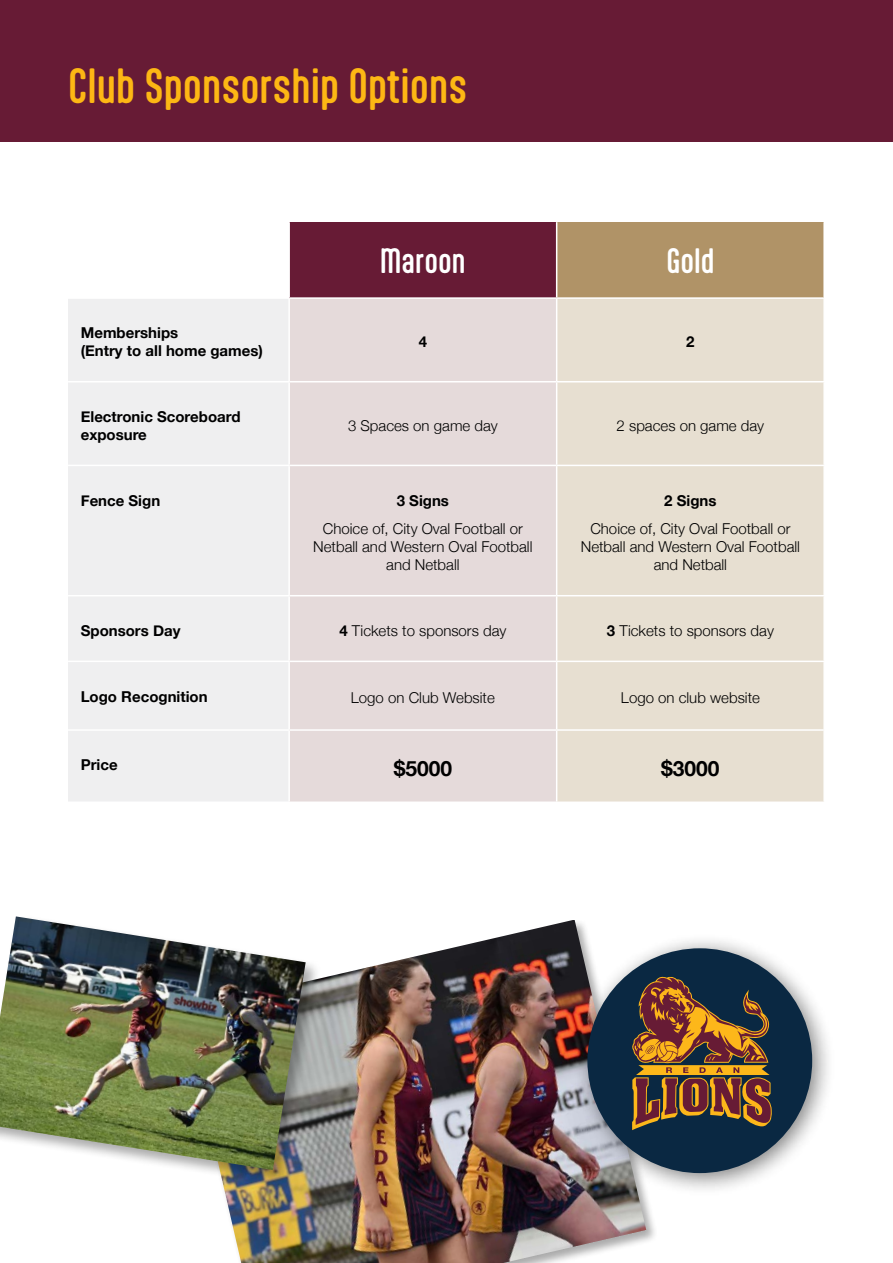
<style>
.page{position:relative;width:893px;height:1263px;background:#fff}
.page>*{position:absolute;margin:0;border:0;box-sizing:border-box;transform-origin:0 0}
.t1{font:500 42px "Aptly";color:#fdb714}
.t2{font:500 30px "Aptly";color:#fff}
.t3{font:700 21px "Helvetica Neue";color:#000}
.t4{font:300 15px/18px "Helvetica Neue";color:#000;text-align:center}
.t5{font:700 15px/18px "Helvetica Neue";color:#000}
.s1{font-weight:700}
</style>
<div class="page">
<div style="left:289px;top:222px;width:268px;height:76px;background:#671b35"></div>
<div style="left:557px;top:222px;width:267px;height:76px;background:#b09367"></div>
<div style="left:68px;top:299px;width:220px;height:502px;background:#efeff0"></div>
<div style="left:290px;top:299px;width:266px;height:502px;background:#e5dada"></div>
<div style="left:557px;top:299px;width:266px;height:502px;background:#e7dfd1"></div>
<hr style="left:288px;top:222px;width:2px;height:75px;background:#fff">
<hr style="left:556px;top:222px;width:1px;height:75px;background:#fff">
<hr style="left:823px;top:222px;width:2px;height:75px;background:#fff">
<hr style="left:289px;top:297px;width:268px;height:2px;background:#fff">
<hr style="left:557px;top:297px;width:268px;height:2px;background:#fff">
<hr style="left:68px;top:381px;width:221px;height:1px;background:#fff">
<hr style="left:289px;top:381px;width:268px;height:1px;background:#fff">
<hr style="left:557px;top:381px;width:268px;height:1px;background:#fff">
<hr style="left:68px;top:465px;width:221px;height:1px;background:#fff">
<hr style="left:289px;top:465px;width:268px;height:1px;background:#fff">
<hr style="left:557px;top:465px;width:268px;height:1px;background:#fff">
<hr style="left:68px;top:595px;width:221px;height:1px;background:#fff">
<hr style="left:289px;top:595px;width:268px;height:1px;background:#fff">
<hr style="left:557px;top:595px;width:268px;height:1px;background:#fff">
<hr style="left:68px;top:661px;width:221px;height:1px;background:#fff">
<hr style="left:289px;top:661px;width:268px;height:1px;background:#fff">
<hr style="left:557px;top:661px;width:268px;height:1px;background:#fff">
<hr style="left:68px;top:729px;width:221px;height:2px;background:#fff">
<hr style="left:289px;top:729px;width:268px;height:2px;background:#fff">
<hr style="left:557px;top:729px;width:268px;height:2px;background:#fff">
<div style="left:0;top:0;width:893px;height:141px;background:#671b35"></div>
<img style="left:223px;top:920px;width:423px;height:343px">
<div style="left:0;top:914px;width:322px;height:272px;background:#000;opacity:.33"></div>
<img style="left:0;top:916px;width:306px;height:254px">
<div style="left:572px;top:933px;width:264px;height:264px;background:#000;opacity:.5"></div>
<div style="left:587px;top:948px;width:225px;height:225px;background:#0a2842;border-radius:50%"></div>
<svg style="left:632px;top:973px;width:140px;height:157px"></svg>
<h1 class="t1" style="left:68px;top:60px;width:401px">Club Sponsorship Options</h1>
<h2 class="t2" style="left:380px;top:242px;width:87px">Maroon</h2>
<h2 class="t2" style="left:666px;top:242px;width:50px">Gold</h2>
<p class="t5" style="left:81px;top:324px;width:184px">Memberships<br>(Entry to all home games)</p>
<p class="t5" style="left:419px;top:333px;width:10px">4</p>
<p class="t5" style="left:686px;top:333px;width:10px">2</p>
<p class="t5" style="left:81px;top:408px;width:161px">Electronic Scoreboard exposure</p>
<p class="t4" style="left:348px;top:415px;width:151px">3 Spaces on game day</p>
<p class="t4" style="left:617px;top:415px;width:149px">2 spaces on game day</p>
<p class="t5" style="left:81px;top:492px;width:81px">Fence Sign</p>
<p class="t5" style="left:397px;top:492px;width:54px">3 Signs</p>
<p class="t4" style="left:313px;top:519px;width:221px">Choice of, City Oval Football or<br>Netball and Western Oval Football and Netball</p>
<p class="t5" style="left:664px;top:492px;width:54px">2 Signs</p>
<p class="t4" style="left:581px;top:519px;width:221px">Choice of, City Oval Football or<br>Netball and Western Oval Football and Netball</p>
<p class="t5" style="left:81px;top:622px;width:101px">Sponsors Day</p>
<p class="t4" style="left:339px;top:620px;width:169px"><span class="s1">4</span> Tickets to sponsors day</p>
<p class="t4" style="left:607px;top:620px;width:169px"><span class="s1">3</span> Tickets to sponsors day</p>
<p class="t5" style="left:81px;top:688px;width:128px">Logo Recognition</p>
<p class="t4" style="left:351px;top:687px;width:145px">Logo on Club Website</p>
<p class="t4" style="left:621px;top:687px;width:140px">Logo on club website</p>
<p class="t5" style="left:81px;top:756px;width:38px">Price</p>
<h3 class="t3" style="left:394px;top:752px;width:60px">$5000</h3>
<h3 class="t3" style="left:661px;top:752px;width:60px">$3000</h3>
</div>
